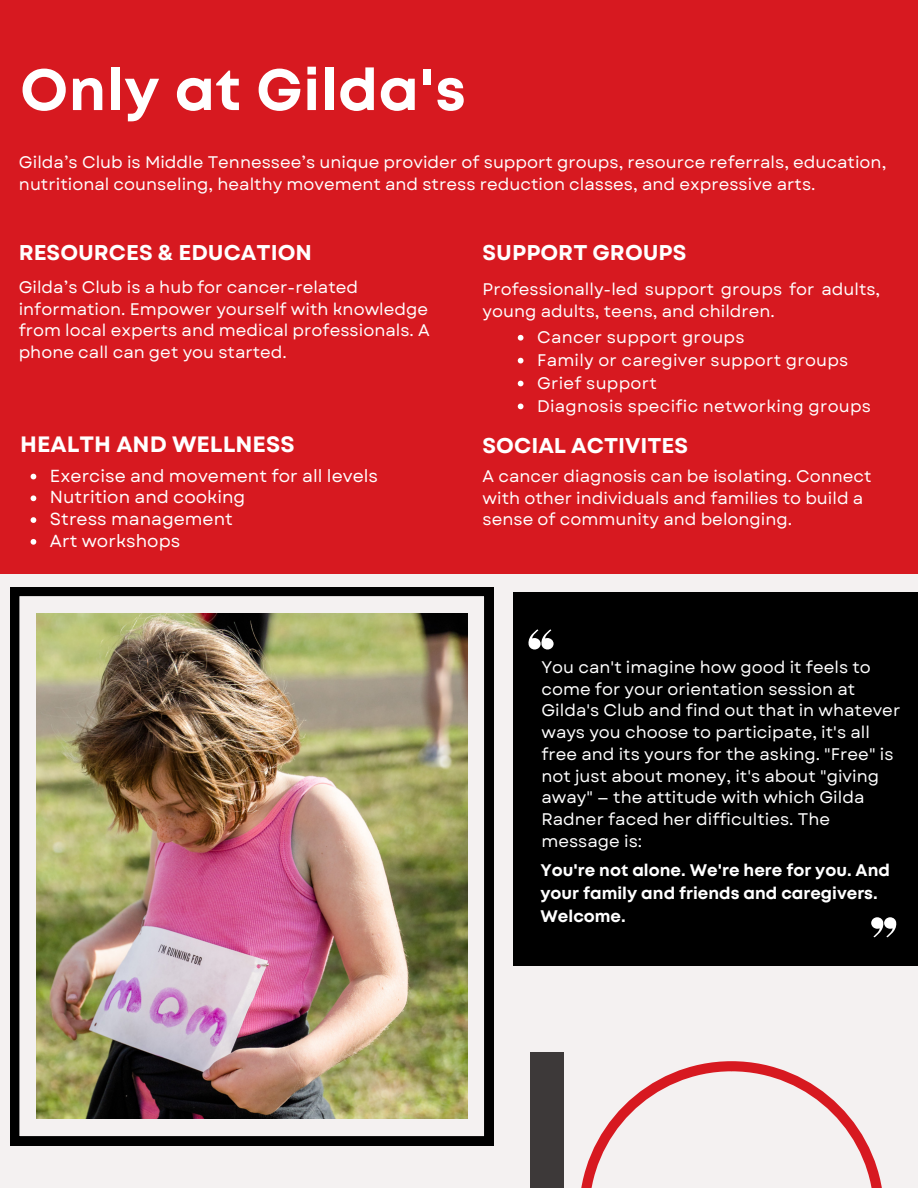
<style>
.page{position:relative;width:918px;height:1188px;background:#f4f1f1}
.page>*{position:absolute;margin:0;border:0;box-sizing:border-box;transform-origin:0 0}
.t1{font:700 58.05px "Mont";letter-spacing:.015em;color:#fff}
.t2{font:700 22.2px "Garet";color:#fff}
.t3{font:700 21.3px "Garet";color:#fff}
.t4{font:17.4px "Garet";color:#fff}
.t5{font:16.8px/21.8px "Garet";color:#fff}
.t6{font:700 16.8px/23px "Mont";color:#fff}
</style>
<div class="page">
<div style="left:0;top:0;width:918px;height:574px;background:#d71920"></div>
<div style="left:513px;top:593px;width:405px;height:373px;background:#000"></div>
<div style="left:530px;top:1053px;width:33px;height:135px;background:#3d3939"></div>
<svg style="left:581px;top:1061px;width:301px;height:127px"></svg>
<svg style="left:528px;top:629px;width:26px;height:21px"></svg>
<img style="left:10px;top:587px;width:483px;height:558px">
<svg style="left:31px;top:474px;width:5px;height:5px"></svg>
<svg style="left:31px;top:495px;width:5px;height:6px"></svg>
<svg style="left:31px;top:517px;width:5px;height:6px"></svg>
<svg style="left:31px;top:539px;width:5px;height:6px"></svg>
<svg style="left:518px;top:335px;width:5px;height:6px"></svg>
<svg style="left:518px;top:358px;width:5px;height:5px"></svg>
<svg style="left:518px;top:381px;width:5px;height:5px"></svg>
<svg style="left:518px;top:404px;width:5px;height:5px"></svg>
<svg style="left:871px;top:917px;width:26px;height:20px"></svg>
<p class="t1" style="left:20px;top:68px;width:447px">Only at Gilda's</p>
<p class="t5" style="left:19px;top:151px;width:869px">Gilda’s Club is Middle Tennessee’s unique provider of support groups, resource referrals, education, nutritional counseling, healthy movement and stress reduction classes, and expressive arts.</p>
<p class="t3" style="left:19px;top:237px;width:295px">RESOURCES &amp; EDUCATION</p>
<p class="t5" style="left:19px;top:276px;width:413px">Gilda’s Club is a hub for cancer-related information. Empower yourself with knowledge from local experts and medical professionals. A phone call can get you started.</p>
<p class="t2" style="left:20px;top:429px;width:276px">HEALTH AND WELLNESS</p>
<p class="t4" style="left:50px;top:463px;width:330px">Exercise and movement for all levels</p>
<p class="t4" style="left:50px;top:485px;width:197px">Nutrition and cooking</p>
<p class="t4" style="left:50px;top:507px;width:185px">Stress management</p>
<p class="t4" style="left:50px;top:528px;width:132px">Art workshops</p>
<p class="t3" style="left:483px;top:237px;width:205px">SUPPORT GROUPS</p>
<p class="t5" style="left:483px;top:279px;width:399px">Professionally-led support groups for adults, young adults, teens, and children.</p>
<p class="t5" style="left:537px;top:326px;width:209px">Cancer support groups</p>
<p class="t5" style="left:537px;top:349px;width:313px">Family or caregiver support groups</p>
<p class="t5" style="left:537px;top:372px;width:121px">Grief support</p>
<p class="t5" style="left:537px;top:395px;width:335px">Diagnosis specific networking groups</p>
<p class="t3" style="left:483px;top:430px;width:207px">SOCIAL ACTIVITES</p>
<p class="t5" style="left:483px;top:465px;width:391px">A cancer diagnosis can be isolating. Connect with other individuals and families to build a sense of community and belonging.</p>
<p class="t5" style="left:541px;top:656px;width:360px">You can't imagine how good it feels to come for your orientation session at Gilda's Club and find out that in whatever ways you choose to participate, it's all free and its yours for the asking. "Free" is not just about money, it's about "giving away" — the attitude with which Gilda Radner faced her difficulties. The message is:</p>
<p class="t6" style="left:540px;top:860px;width:351px">You're not alone. We're here for you. And your family and friends and caregivers.<br>Welcome.</p>
</div>
